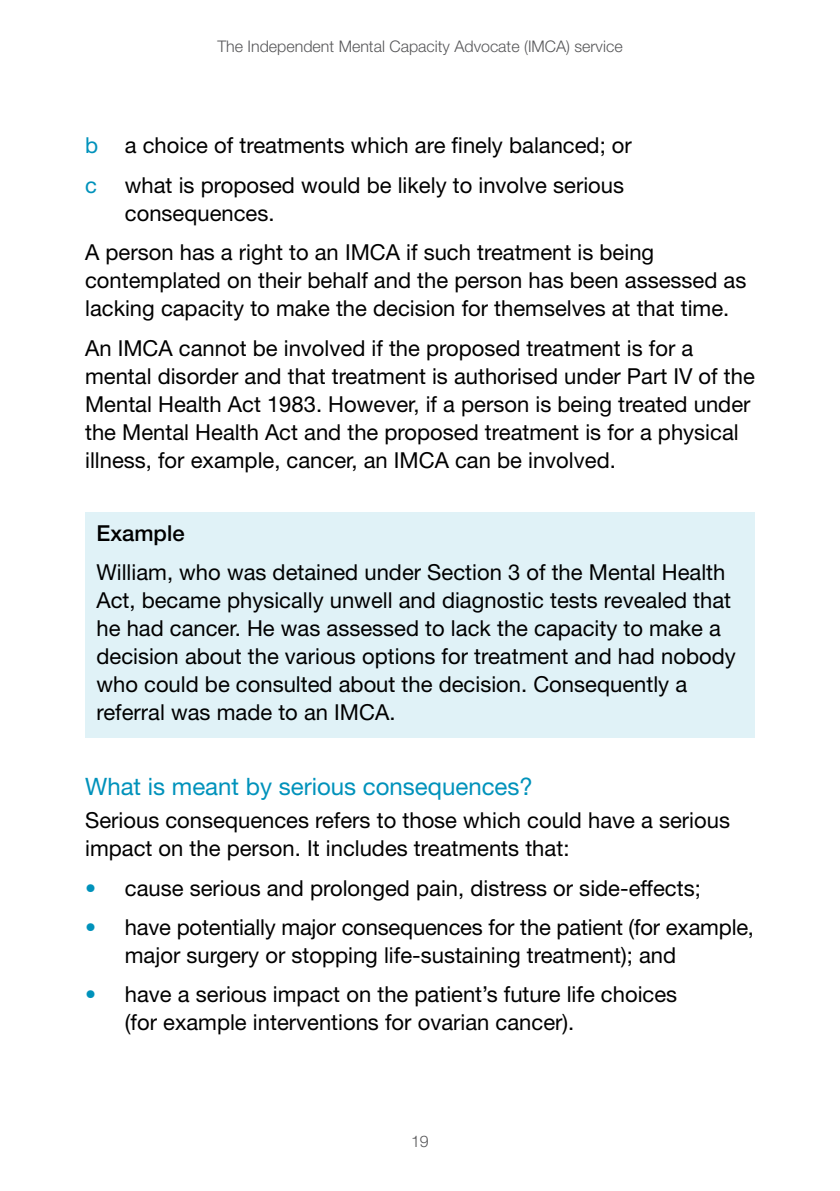
<style>
.page{position:relative;width:840px;height:1191px;background:#fff}
.page>*{position:absolute;margin:0;border:0;box-sizing:border-box;transform-origin:0 0}
.Sub_header{font:24px "Helvetica Neue";color:#0092bb}
.body{font:22px/28px "Helvetica Neue";color:#000}
.body-2{font:500 22px "Helvetica Neue";color:#000}
.body-3{font:22px "Helvetica Neue";color:#0092bb}
.t1{font:300 16px "Helvetica Neue";color:#58585a}
.s1{color:#0092bb}
</style>
<div class="page">
<div style="left:85px;top:512px;width:669px;height:225px;background:#e0f2f7"></div>
<p class="t1" style="left:217px;top:37px;width:406px">The Independent Mental Capacity Advocate (IMCA) service</p>
<p class="body" style="left:85px;top:131px;width:548px"><span class="s1">b</span> a choice of treatments which are finely balanced; or</p>
<p class="body-3" style="left:85px;top:172px;width:13px">c</p>
<p class="body" style="left:125px;top:171px;width:500px">what is proposed would be likely to involve serious consequences.</p>
<p class="body" style="left:85px;top:238px;width:662px">A person has a right to an IMCA if such treatment is being contemplated on their behalf and the person has been assessed as lacking capacity to make the decision for themselves at that time.</p>
<p class="body" style="left:85px;top:333px;width:670px">An IMCA cannot be involved if the proposed treatment is for a mental disorder and that treatment is authorised under Part IV of the Mental Health Act 1983. However, if a person is being treated under the Mental Health Act and the proposed treatment is for a physical illness, for example, cancer, an IMCA can be involved.</p>
<p class="body-2" style="left:96px;top:520px;width:90px">Example</p>
<p class="body" style="left:96px;top:558px;width:640px">William, who was detained under Section 3 of the Mental Health Act, became physically unwell and diagnostic tests revealed that he had cancer. He was assessed to lack the capacity to make a decision about the various options for treatment and had nobody who could be consulted about the decision. Consequently a referral was made to an IMCA.</p>
<p class="Sub_header" style="left:85px;top:771px;width:449px">What is meant by serious consequences?</p>
<p class="body" style="left:85px;top:806px;width:646px">Serious consequences refers to those which could have a serious impact on the person. It includes treatments that:</p>
<p class="body" style="left:85px;top:873px;width:617px"><span class="s1">•</span> cause serious and prolonged pain, distress or side-effects;</p>
<p class="body" style="left:125px;top:912px;width:630px;text-indent:-40px"><span class="s1">•</span> have potentially major consequences for the patient (for example, major surgery or stopping life-sustaining treatment); and</p>
<p class="body" style="left:125px;top:980px;width:553px;text-indent:-40px"><span class="s1">•</span> have a serious impact on the patient’s future life choices (for example interventions for ovarian cancer).</p>
<p class="t1" style="left:411px;top:1131px;width:9px">19</p>
</div>
